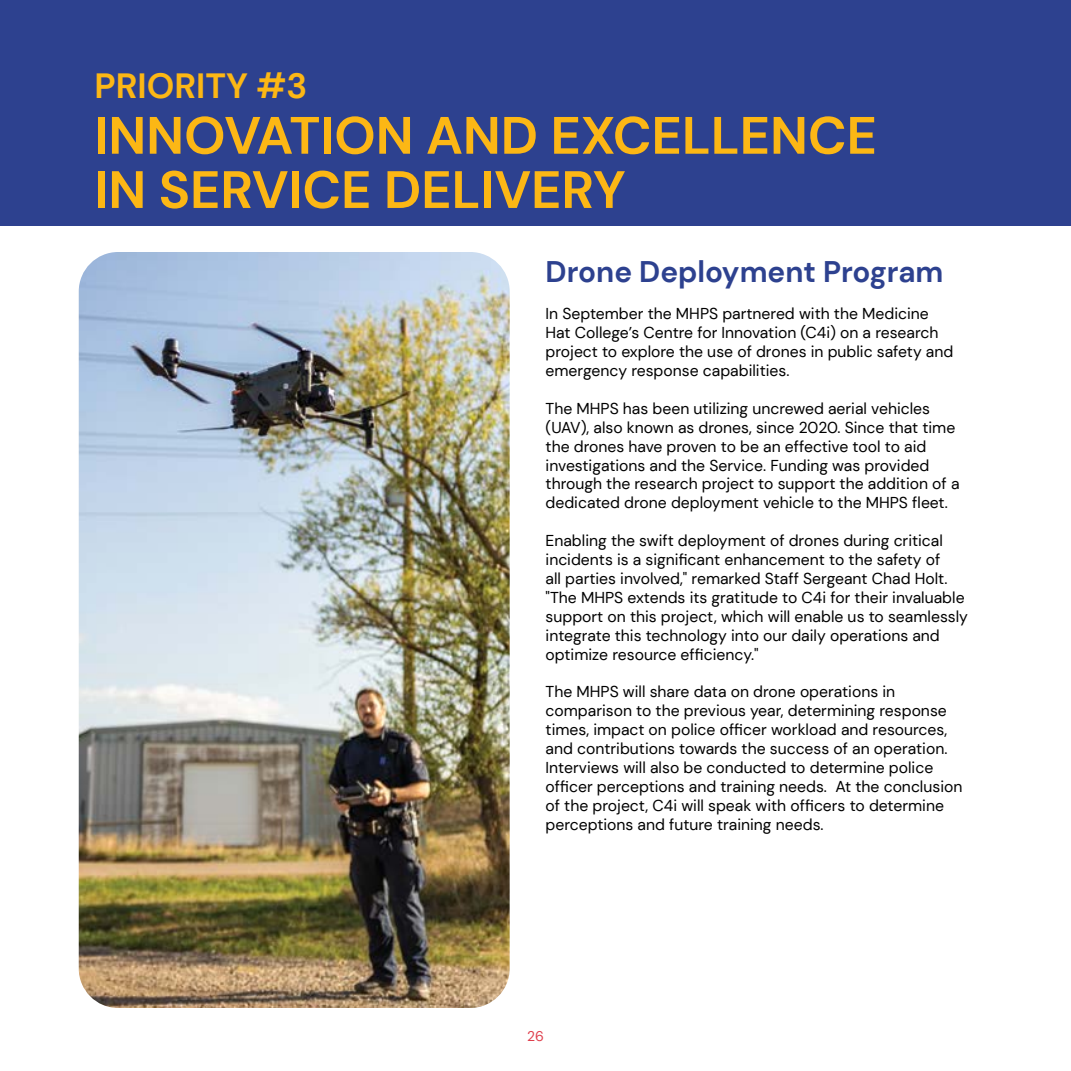
<style>
.page{position:relative;width:1071px;height:1071px;background:#fff}
.page>*{position:absolute;margin:0;border:0;box-sizing:border-box;transform-origin:0 0}
.t1{font:700 52.5px/54.2px "DM Sans";color:#fcb715}
.t2{font:700 35px "DM Sans";color:#fcb715}
.t3{font:700 29.75px "DM Sans";color:#2d418f}
.t4{font:15.75px/18.9px "DM Sans";color:#000}
.t5{font:14px "DM Sans";color:#df3f4d}
</style>
<div class="page">
<div style="left:0;top:0;width:1071px;height:226px;background:#2d418f"></div>
<img style="left:79px;top:252px;width:431px;height:756px">
<h2 class="t2" style="left:94px;top:64px;width:214px">PRIORITY #3</h2>
<h1 class="t1" style="left:94px;top:108px;width:784px">INNOVATION AND EXCELLENCE<br>IN SERVICE DELIVERY</h1>
<h3 class="t3" style="left:546px;top:253px;width:399px">Drone Deployment Program</h3>
<p class="t4" style="left:546px;top:304px;width:409px">In September the MHPS partnered with the Medicine Hat College’s Centre for Innovation (C4i) on a research project to explore the use of drones in public safety and emergency response capabilities.</p>
<p class="t4" style="left:546px;top:399px;width:416px">The MHPS has been utilizing uncrewed aerial vehicles (UAV), also known as drones, since 2020. Since that time the drones have proven to be an effective tool to aid investigations and the Service. Funding was provided through the research project to support the addition of a dedicated drone deployment vehicle to the MHPS fleet.</p>
<p class="t4" style="left:546px;top:531px;width:424px">Enabling the swift deployment of drones during critical incidents is a significant enhancement to the safety of<br>all parties involved," remarked Staff Sergeant Chad Holt. "The MHPS extends its gratitude to C4i for their invaluable support on this project, which will enable us to seamlessly integrate this technology into our daily operations and optimize resource efficiency."</p>
<p class="t4" style="left:546px;top:682px;width:418px">The MHPS will share data on drone operations in comparison to the previous year, determining response times, impact on police officer workload and resources, and contributions towards the success of an operation.<br>Interviews will also be conducted to determine police officer perceptions and training needs. At the conclusion of the project, C4i will speak with officers to determine perceptions and future training needs.</p>
<p class="t5" style="left:527px;top:1028px;width:18px">26</p>
</div>
